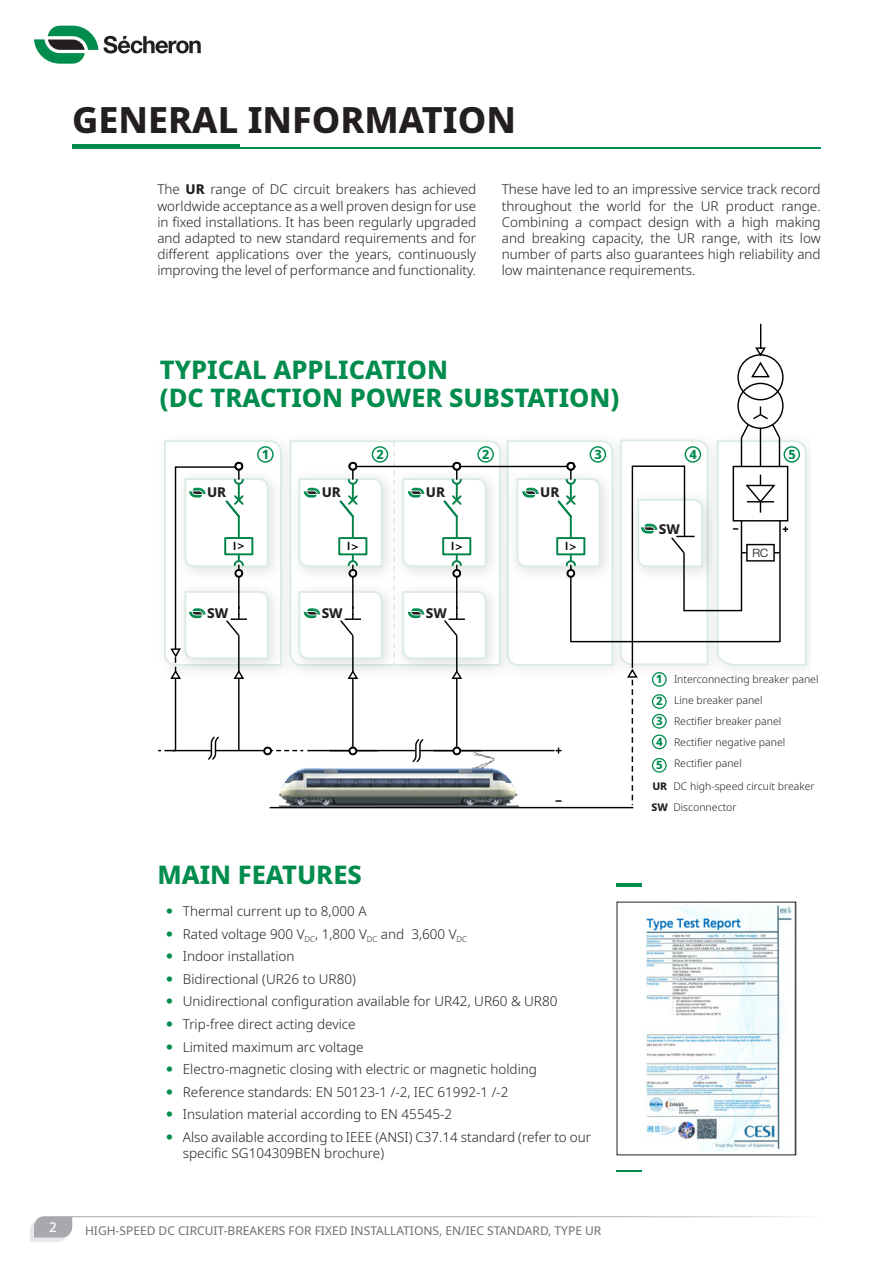
<style>
.page{position:relative;width:893px;height:1263px;background:#fff}
.page>*{position:absolute;margin:0;border:0;box-sizing:border-box;transform-origin:0 0}
.t1{font:800 36px "Noto Sans";color:#231f20}
.t2{font:800 25.5px/28px "Noto Sans";color:#008c4d}
.t3{font:300 13.5px/22.5px "Noto Sans";color:#231f20;text-align:justify}
.t4{font:800 13.5px "Noto Sans";color:#231f20}
.t5{font:500 13.5px "Noto Sans";color:#fff}
.t6{font:800 12.75px "Noto Sans";color:#008c4d}
.t7{font:12px "Noto Sans";color:#6c6d70}
.t8{font:500 11.55px "Helvetica Neue";color:#000}
.t9{font:300 11.55px "Helvetica Neue";color:#000}
.t10{font:800 11.4px/22px "Noto Sans";color:#008c4d}
.t11{font:300 10.5px/21px "Noto Sans";color:#231f20}
.s1{font-weight:800}
</style>
<div class="page">
<svg style="left:34px;top:26px;width:167px;height:38px"></svg>
<svg style="left:30px;top:1216px;width:776px;height:26px"></svg>
<hr style="left:72px;top:148px;width:749px;height:1px;background:#008c4d">
<hr style="left:72px;top:145px;width:167px;height:4px;background:#008c4d">
<img style="left:646px;top:905px;width:146px;height:247px">
<hr style="left:617px;top:884px;width:25px;height:3px;background:#008c4d">
<svg style="left:617px;top:1171px;width:25px;height:1px"></svg>
<svg style="left:289px;top:440px;width:213px;height:24px"></svg>
<svg style="left:393px;top:441px;width:2px;height:23px"></svg>
<div style="left:737px;top:383px;width:47px;height:46px;border:1px solid #000;border-radius:50%"></div>
<div style="left:737px;top:354px;width:47px;height:46px;border:1px solid #000;border-radius:50%"></div>
<svg style="left:750px;top:324px;width:21px;height:54px"></svg>
<hr style="left:175px;top:677px;width:1px;height:74px;background:#000">
<img style="left:279px;top:731px;width:239px;height:76px">
<svg style="left:412px;top:738px;width:12px;height:25px"></svg>
<hr style="left:270px;top:807px;width:363px;height:1px;background:#000">
<hr style="left:307px;top:750px;width:109px;height:1px;background:#000">
<hr style="left:169px;top:750px;width:42px;height:1px;background:#000">
<svg style="left:207px;top:736px;width:13px;height:24px"></svg>
<svg style="left:262px;top:746px;width:41px;height:10px"></svg>
<hr style="left:215px;top:750px;width:49px;height:1px;background:#000">
<hr style="left:420px;top:750px;width:134px;height:1px;background:#000">
<hr style="left:238px;top:635px;width:2px;height:116px;background:#000">
<img style="left:284px;top:586px;width:105px;height:85px">
<img style="left:284px;top:464px;width:105px;height:122px">
<hr style="left:352px;top:635px;width:2px;height:116px;background:#000">
<hr style="left:352px;top:565px;width:2px;height:44px;background:#000">
<svg style="left:347px;top:669px;width:12px;height:11px"></svg>
<img style="left:389px;top:464px;width:114px;height:113px">
<img style="left:389px;top:577px;width:117px;height:94px">
<hr style="left:456px;top:635px;width:1px;height:116px;background:#000">
<hr style="left:456px;top:565px;width:1px;height:44px;background:#000">
<svg style="left:451px;top:669px;width:12px;height:11px"></svg>
<img style="left:503px;top:464px;width:3px;height:122px">
<svg style="left:348px;top:746px;width:11px;height:10px"></svg>
<svg style="left:451px;top:746px;width:12px;height:10px"></svg>
<div style="left:477px;top:446px;width:17px;height:17px;border:1px solid #008c4d;border-radius:50%"></div>
<div style="left:372px;top:446px;width:16px;height:17px;border:1px solid #008c4d;border-radius:50%"></div>
<svg style="left:164px;top:440px;width:119px;height:240px"></svg>
<svg style="left:297px;top:462px;width:86px;height:117px"></svg>
<svg style="left:297px;top:590px;width:86px;height:70px"></svg>
<svg style="left:401px;top:462px;width:86px;height:117px"></svg>
<svg style="left:401px;top:590px;width:86px;height:70px"></svg>
<svg style="left:506px;top:406px;width:302px;height:399px"></svg>
<h1 class="t1" style="left:72px;top:93px;width:445px">GENERAL INFORMATION</h1>
<p class="t3" style="left:157px;top:182px;width:320px;line-height:16.2px">The <span class="s1">UR</span> range of DC circuit breakers has achieved worldwide acceptance as a well proven design for use in fixed installations. It has been regularly upgraded and adapted to new standard requirements and for different applications over the years, continuously improving the level of performance and functionality.</p>
<p class="t3" style="left:502px;top:182px;width:320px;line-height:16.2px">These have led to an impressive service track record throughout the world for the UR product range.<br>Combining a compact design with a high making and breaking capacity, the UR range, with its low number of parts also guarantees high reliability and low maintenance requirements.</p>
<h2 class="t2" style="left:160px;top:355px;width:461px">TYPICAL APPLICATION<br>(DC TRACTION POWER SUBSTATION)</h2>
<p class="t4" style="left:207px;top:483px;width:21px">UR</p>
<p class="t6" style="left:262px;top:445px;width:8px">1</p>
<p class="t4" style="left:322px;top:483px;width:21px">UR</p>
<p class="t6" style="left:377px;top:445px;width:9px">2</p>
<p class="t6" style="left:482px;top:445px;width:9px">2</p>
<p class="t6" style="left:594px;top:445px;width:9px">3</p>
<p class="t6" style="left:689px;top:445px;width:9px">4</p>
<p class="t6" style="left:788px;top:445px;width:9px">5</p>
<p class="t4" style="left:426px;top:483px;width:21px">UR</p>
<p class="t4" style="left:540px;top:483px;width:21px">UR</p>
<p class="t4" style="left:659px;top:519px;width:23px">SW</p>
<p class="t8" style="left:233px;top:539px;width:13px">I&gt;</p>
<p class="t8" style="left:347px;top:539px;width:13px">I&gt;</p>
<p class="t8" style="left:451px;top:539px;width:13px">I&gt;</p>
<p class="t8" style="left:565px;top:539px;width:13px">I&gt;</p>
<p class="t4" style="left:207px;top:603px;width:23px">SW</p>
<p class="t4" style="left:322px;top:603px;width:23px">SW</p>
<p class="t4" style="left:426px;top:603px;width:23px">SW</p>
<h2 class="t2" style="left:157px;top:861px;width:206px">MAIN FEATURES</h2>
<p class="t3" style="left:183px;top:900px;width:410px;text-align:left">Thermal current up to 8,000 A<br>Rated voltage 900 V<sub>DC</sub>, 1,800 V<sub>DC</sub> and 3,600 V<sub>DC<br></sub>Indoor installation<br>Bidirectional (UR26 to UR80)<br>Unidirectional configuration available for UR42, UR60 &amp; UR80<br>Trip-free direct acting device<br>Limited maximum arc voltage<br>Electro-magnetic closing with electric or magnetic holding Reference standards: EN 50123-1 /-2, IEC 61992-1 /-2<br>Insulation material according to EN 45545-2<br>Also available according to IEEE (ANSI) C37.14 standard (refer to our</p>
<p class="t3" style="left:183px;top:1142px;width:203px">specific SG104309BEN brochure)</p>
<p class="t5" style="left:49px;top:1217px;width:9px">2</p>
<p class="t7" style="left:85px;top:1222px;width:518px">HIGH-SPEED DC CIRCUIT-BREAKERS FOR FIXED INSTALLATIONS, EN/IEC STANDARD, TYPE UR</p>
<p class="t9" style="left:753px;top:545px;width:17px">RC</p>
<p class="t10" style="left:656px;top:668px;width:8px">1<br>2</p>
<p class="t10" style="left:656px;top:711px;width:8px;line-height:20.7px">3<br>4</p>
<p class="t10" style="left:656px;top:754px;width:8px">5</p>
<p class="t11" style="left:674px;top:669px;width:146px">Interconnecting breaker panel<br>Line breaker panel<br>Rectifier breaker panel<br>Rectifier negative panel<br>Rectifier panel</p>
<p class="t11" style="left:652px;top:776px;width:165px"><span class="s1">UR</span> DC high-speed circuit breaker<br><span class="s1">SW</span> Disconnector</p>
</div>
